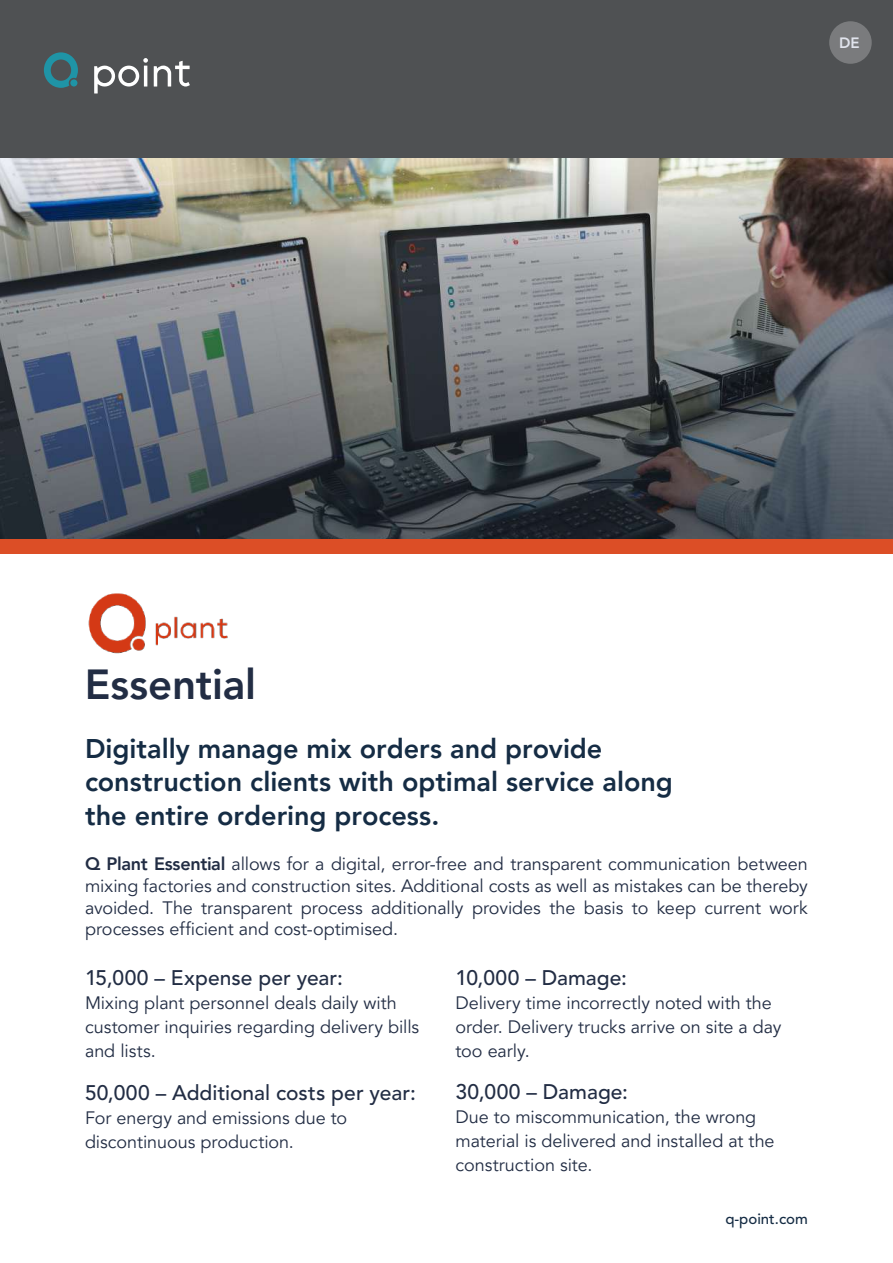
<style>
.page{position:relative;width:893px;height:1263px;background:#fff}
.page>*{position:absolute;margin:0;border:0;box-sizing:border-box;transform-origin:0 0}
.t1{font:800 42px "Avenir LT Pro";letter-spacing:-.005em;color:#222d44}
.t2{font:800 27px/33.5px "Avenir LT Pro";color:#152c44}
.t3{font:500 21px "Avenir LT Pro";letter-spacing:.005em;color:#222d44}
.t4{font:18px/24px "Avenir LT Pro";letter-spacing:-.005em;color:#222d44}
.t5{font:500 15px "Avenir LT Pro";color:#152c44}
.t6{font:800 15px "Avenir LT Pro";color:#e1e4ed}
.s1{font-weight:800}
</style>
<div class="page">
<img style="left:0;top:157px;width:893px;height:382px">
<div style="left:0;top:539px;width:893px;height:15px;background:#dc4e26"></div>
<div style="left:0;top:0;width:893px;height:157px;background:#4f5153"></div>
<svg style="left:94px;top:58px;width:54px;height:35px"></svg>
<hr style="left:144px;top:66px;width:3px;height:21px;background:#fff">
<svg style="left:154px;top:61px;width:36px;height:26px"></svg>
<svg style="left:44px;top:52px;width:34px;height:36px"></svg>
<div style="left:70px;top:79px;width:7px;height:8px;background:#1f94a6;border-radius:50%"></div>
<div style="left:829px;top:21px;width:43px;height:43px;background:#7a7b7d;border-radius:50%"></div>
<img style="left:88px;top:593px;width:140px;height:61px">
<p class="t6" style="left:839px;top:34px;width:22px">DE</p>
<h1 class="t1" style="left:85px;top:659px;width:173px">Essential</h1>
<h2 class="t2" style="left:85px;top:732px;width:589px">Digitally manage mix orders and provide construction clients with optimal service along the entire ordering process.</h2>
<p class="t4" style="left:85px;top:854px;width:724px;line-height:21.6px;text-align:justify"><span class="s1">Q Plant Essential</span> allows for a digital, error-free and transparent communication between mixing factories and construction sites. Additional costs as well as mistakes can be thereby avoided. The transparent process additionally provides the basis to keep current work processes efficient and cost-optimised.</p>
<p class="t3" style="left:85px;top:966px;width:260px">15,000 – Expense per year:</p>
<p class="t4" style="left:85px;top:991px;width:336px">Mixing plant personnel deals daily with customer inquiries regarding delivery bills and lists.</p>
<p class="t3" style="left:85px;top:1080px;width:332px">50,000 – Additional costs per year:</p>
<p class="t4" style="left:85px;top:1106px;width:264px">For energy and emissions due to discontinuous production.</p>
<p class="t3" style="left:455px;top:966px;width:173px">10,000 – Damage:</p>
<p class="t4" style="left:455px;top:991px;width:328px">Delivery time incorrectly noted with the order. Delivery trucks arrive on site a day too early.</p>
<p class="t3" style="left:455px;top:1080px;width:174px">30,000 – Damage:</p>
<p class="t4" style="left:455px;top:1105px;width:321px">Due to miscommunication, the wrong material is delivered and installed at the construction site.</p>
<p class="t5" style="left:725px;top:1210px;width:84px">q-point.com</p>
</div>
